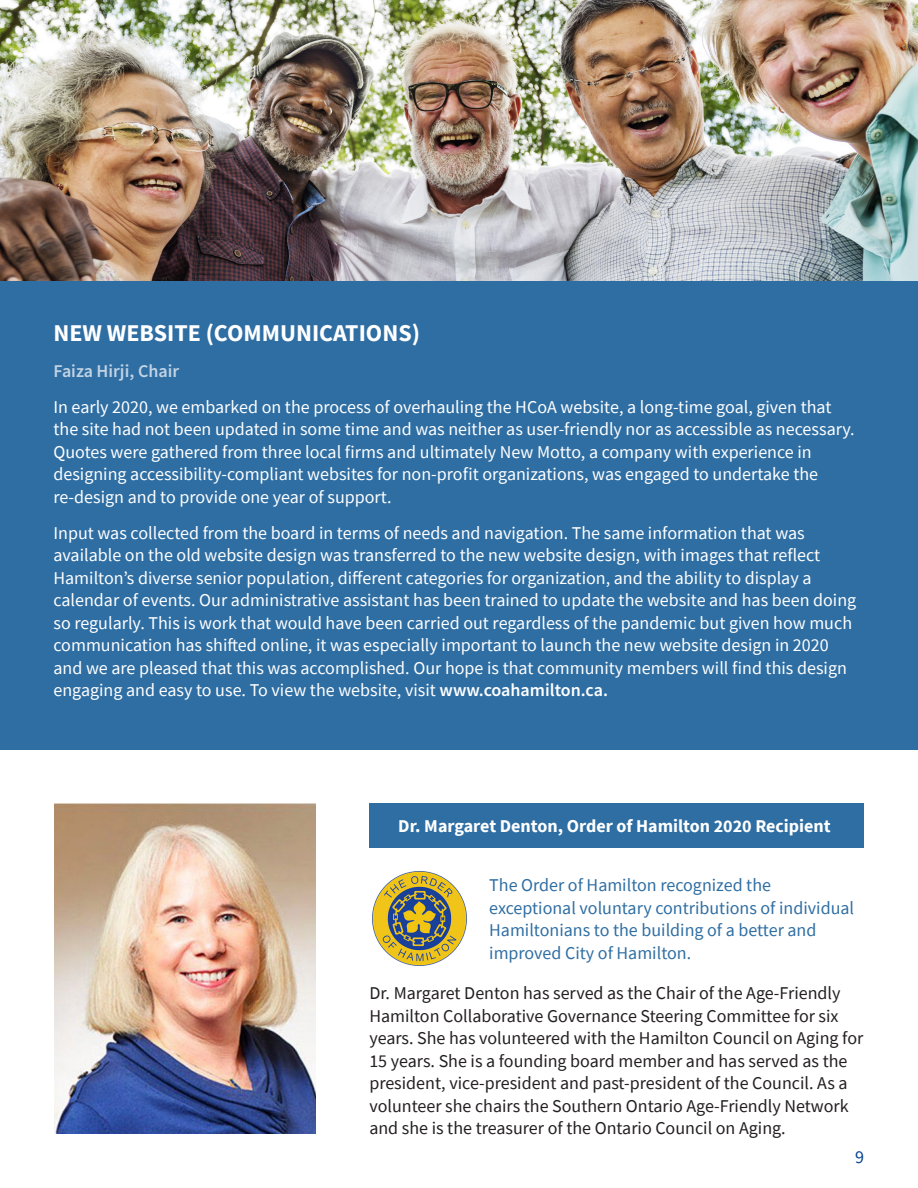
<style>
.page{position:relative;width:918px;height:1188px;background:#fff}
.page>*{position:absolute;margin:0;border:0;box-sizing:border-box;transform-origin:0 0}
.Body_Copy{font:700 24px "Source Sans Pro";color:#fff}
.Body_Copy-2{font:18px/22.5px "Source Sans Pro";color:#fff}
.Body_Copy-3{font:18px/22.5px "Source Sans Pro";color:#231f20}
.Body_Copy-4{font:18px/22.5px "Source Sans Pro";color:#2f6ea3}
.Body_Copy-5{font:700 18px "Source Sans Pro";color:#fff}
.Body_Copy-6{font:600 18px "Source Sans Pro";color:#c1d3e3}
.t1{font:18px "Source Sans Pro";color:#044192}
.s1{font-weight:600}
</style>
<div class="page">
<img style="left:0;top:0;width:918px;height:281px">
<img style="left:54px;top:803px;width:261px;height:331px">
<div style="left:369px;top:804px;width:495px;height:44px;background:#2f6ea3"></div>
<div style="left:0;top:281px;width:918px;height:469px;background:#2f6ea3"></div>
<img style="left:372px;top:871px;width:95px;height:95px">
<p class="Body_Copy" style="left:53px;top:316px;width:368px">NEW WEBSITE (COMMUNICATIONS)</p>
<p class="Body_Copy-6" style="left:53px;top:359px;width:127px">Faiza Hirji, Chair</p>
<p class="Body_Copy-2" style="left:53px;top:395px;width:803px">In early 2020, we embarked on the process of overhauling the HCoA website, a long-time goal, given that the site had not been updated in some time and was neither as user-friendly nor as accessible as necessary.<br>Quotes were gathered from three local firms and ultimately New Motto, a company with experience in designing accessibility-compliant websites for non-profit organizations, was engaged to undertake the re-design and to provide one year of support.</p>
<p class="Body_Copy-2" style="left:53px;top:521px;width:804px">Input was collected from the board in terms of needs and navigation. The same information that was available on the old website design was transferred to the new website design, with images that reflect Hamilton’s diverse senior population, different categories for organization, and the ability to display a calendar of events. Our administrative assistant has been trained to update the website and has been doing so regularly. This is work that would have been carried out regardless of the pandemic but given how much communication has shifted online, it was especially important to launch the new website design in 2020 and we are pleased that this was accomplished. Our hope is that community members will find this design engaging and easy to use. To view the website, visit <span class="s1">www.coahamilton.ca.</span></p>
<p class="Body_Copy-5" style="left:398px;top:814px;width:434px">Dr. Margaret Denton, Order of Hamilton 2020 Recipient</p>
<p class="Body_Copy-4" style="left:489px;top:874px;width:366px">The Order of Hamilton recognized the exceptional voluntary contributions of individual Hamiltonians to the building of a better and improved City of Hamilton.</p>
<p class="Body_Copy-3" style="left:369px;top:982px;width:496px">Dr. Margaret Denton has served as the Chair of the Age-Friendly Hamilton Collaborative Governance Steering Committee for six years. She has volunteered with the Hamilton Council on Aging for 15 years. She is a founding board member and has served as the president, vice-president and past-president of the Council. As a volunteer she chairs the Southern Ontario Age-Friendly Network and she is the treasurer of the Ontario Council on Aging.</p>
<p class="t1" style="left:855px;top:1145px;width:10px">9</p>
</div>
